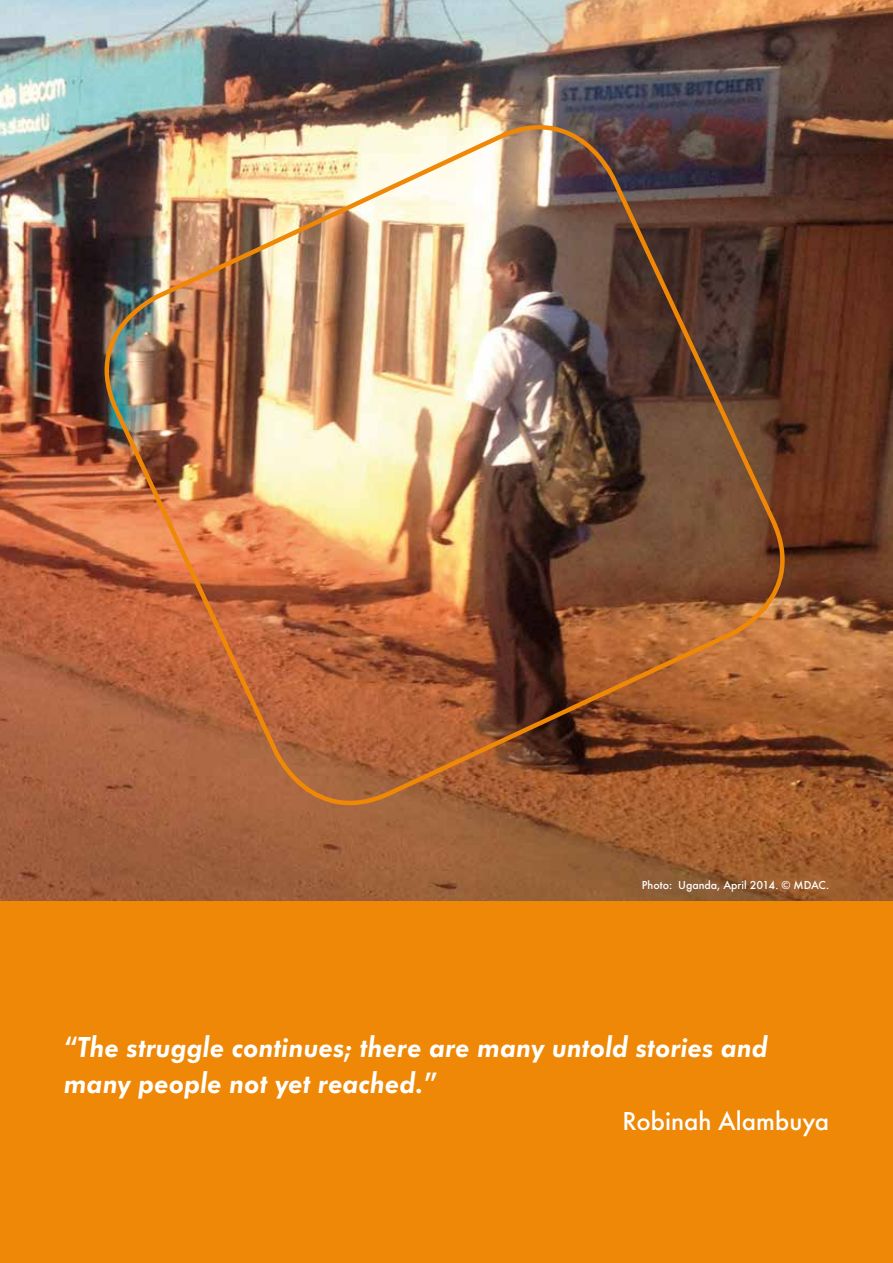
<style>
.page{position:relative;width:893px;height:1263px;background:#fff}
.page>*{position:absolute;margin:0;border:0;box-sizing:border-box;transform-origin:0 0}
.t1{font:30px/36px "Futura TOT Demi Obli";color:#fff}
.t2{font:500 27px "Futura TOT";color:#fff}
.t3{font:500 12px "Futura TOT";color:#fff}
</style>
<div class="page">
<img style="left:0;top:0;width:893px;height:901px">
<div style="left:0;top:901px;width:893px;height:362px;background:#ee8806"></div>
<img style="left:81px;top:101px;width:727px;height:728px">
<p class="t3" style="left:642px;top:878px;width:189px">Photo: Uganda, April 2014. © MDAC.</p>
<p class="t1" style="left:64px;top:1029px;width:706px">“The struggle continues; there are many untold stories and many people not yet reached.”</p>
<p class="t2" style="left:623px;top:1104px;width:208px">Robinah Alambuya</p>
</div>
